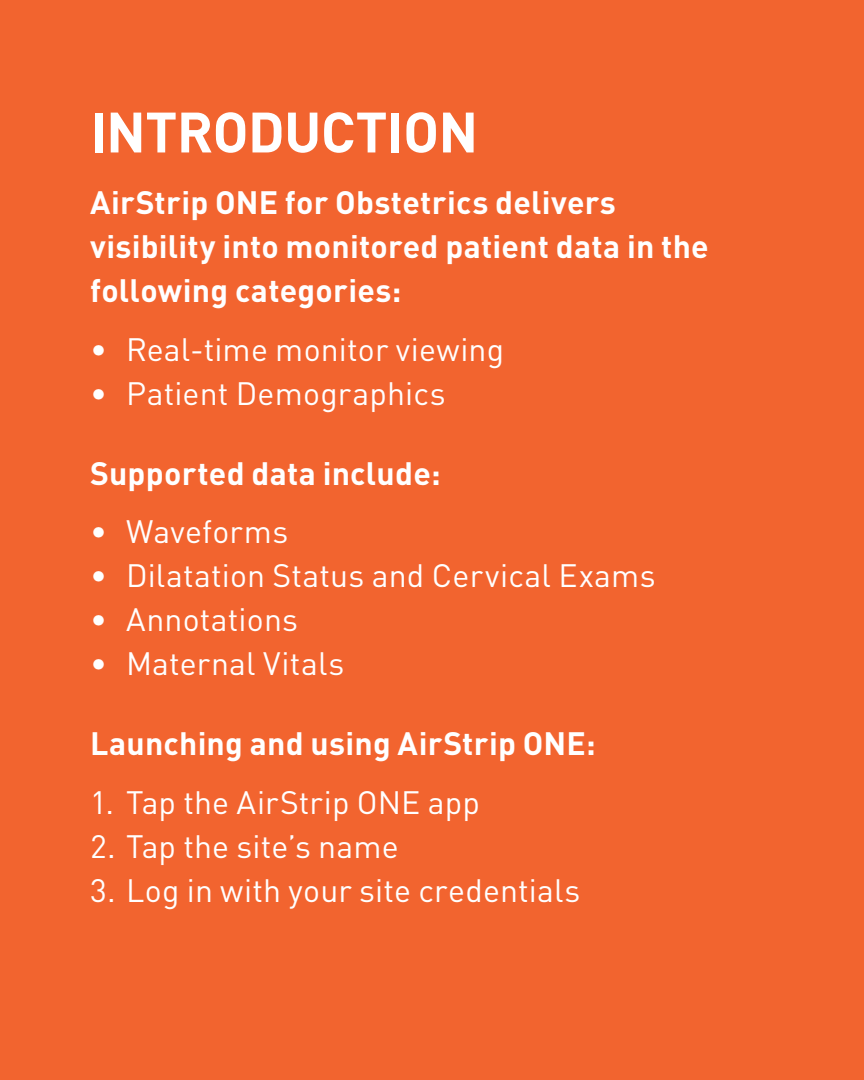
<style>
.page{position:relative;width:864px;height:1080px;background:#f2642f}
.page>*{position:absolute;margin:0;border:0;box-sizing:border-box;transform-origin:0 0}
.t1{font:700 56px "DIN Pro";letter-spacing:-.015em;color:#fff}
.t2{font:32px "DIN Pro";letter-spacing:.005em;color:#fff}
.numberd_text{font:700 32px/44px "DIN Pro";letter-spacing:.01em;color:#fff}
</style>
<div class="page">
<p class="t1" style="left:90px;top:94px;width:390px">INTRODUCTION</p>
<p class="numberd_text" style="left:90px;top:180px;width:620px">AirStrip ONE for Obstetrics delivers visibility into monitored patient data in the following categories:</p>
<p class="t2" style="left:90px;top:328px;width:416px">• Real-time monitor viewing</p>
<p class="t2" style="left:90px;top:372px;width:357px">• Patient Demographics</p>
<p class="numberd_text" style="left:90px;top:450px;width:352px">Supported data include:</p>
<p class="t2" style="left:90px;top:510px;width:200px">• Waveforms</p>
<p class="t2" style="left:90px;top:554px;width:567px">• Dilatation Status and Cervical Exams</p>
<p class="t2" style="left:90px;top:598px;width:210px">• Annotations</p>
<p class="t2" style="left:90px;top:642px;width:256px">• Maternal Vitals</p>
<p class="numberd_text" style="left:90px;top:720px;width:507px">Launching and using AirStrip ONE:</p>
<p class="t2" style="left:90px;top:780px;width:391px">1. Tap the AirStrip ONE app</p>
<p class="t2" style="left:90px;top:824px;width:310px">2. Tap the site’s name</p>
<p class="t2" style="left:90px;top:868px;width:492px">3. Log in with your site credentials</p>
</div>
